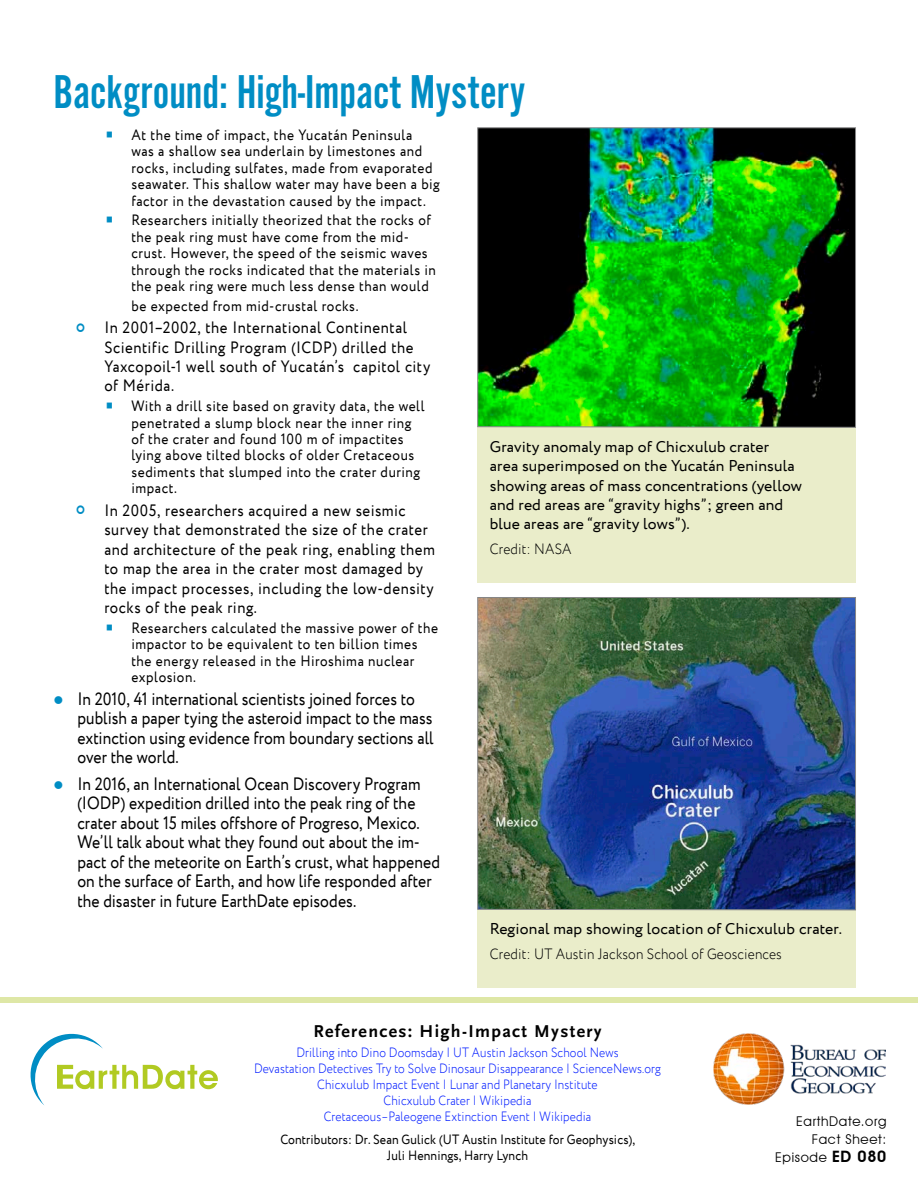
<style>
.page{position:relative;width:918px;height:1188px;background:#fff}
.page>*{position:absolute;margin:0;border:0;box-sizing:border-box;transform-origin:0 0}
.t1{font:49.35px "Alternate Got No 2 D";color:#008dc4}
.t2{font:18px/19.5px "Circe";letter-spacing:.005em;color:#000;scale:.87 1}
.t3{font:700 18px "Scala Sans";letter-spacing:.075em;color:#000}
.t4{font:16.5px/19.5px "Circe";letter-spacing:.035em;color:#000;scale:.9 1}
.t5{font:15.75px/19.5px "Circe";letter-spacing:.01em;color:#000}
.t6{font:15px/16.5px "Circe";letter-spacing:.04em;color:#000;scale:.9 1}
.t7{font:300 15px "Circe";letter-spacing:.01em;color:#000;scale:.9 1}
.t8{font:300 13.5px/16.2px "Circe";letter-spacing:.01em;color:#001bff;text-align:center;scale:.87 1}
.t9{font:13.5px/16.2px "Circe";letter-spacing:.01em;color:#000;text-align:center;scale:.9 1}
.t10{font:13.5px/18px "Avant Garde IT Cby BT";letter-spacing:.05em;color:#000;text-align:right}
.s1{color:#008dc4}
.s2{font-weight:600;font-size:15.75px}
</style>
<div class="page">
<div style="left:477px;top:428px;width:379px;height:155px;background:#eaedca"></div>
<img style="left:477px;top:127px;width:379px;height:301px">
<div style="left:477px;top:910px;width:379px;height:78px;background:#eaedca"></div>
<img style="left:477px;top:597px;width:379px;height:314px">
<img style="left:713px;top:1034px;width:173px;height:71px">
<svg style="left:30px;top:1033px;width:188px;height:72px"></svg>
<div style="left:0;top:998px;width:918px;height:5px;background:#dee7a6"></div>
<h1 class="t1" style="left:53px;top:66px;width:474px">Background: High-Impact Mystery</h1>
<p class="t6" style="left:131px;top:127px;width:344px;text-indent:-26px"><span class="s1">○</span> At the time of impact, the Yucatán Peninsula<br>was a shallow sea underlain by limestones and rocks, including sulfates, made from evaporated seawater. This shallow water may have been a big factor in the devastation caused by the impact.</p>
<p class="t6" style="left:131px;top:212px;width:340px;text-indent:-26px"><span class="s1">○</span> Researchers initially theorized that the rocks of the peak ring must have come from the mid&shy;crust. However, the speed of the seismic waves through the rocks indicated that the materials in the peak ring were much less dense than would</p>
<p class="t6" style="left:131px;top:298px;width:254px">be expected from mid-crustal rocks.</p>
<p class="t4" style="left:104px;top:318px;width:364px">In 2001–2002, the International Continental Scientific Drilling Program (ICDP) drilled the Yaxcopoil-1 well south of Yucatán’s capitol city of Mérida.</p>
<p class="t6" style="left:131px;top:398px;width:327px;text-indent:-26px"><span class="s1">○</span> With a drill site based on gravity data, the well penetrated a slump block near the inner ring of the crater and found 100 m of impactites lying above tilted blocks of older Cretaceous sediments that slumped into the crater during impact.</p>
<p class="t4" style="left:104px;top:501px;width:369px">In 2005, researchers acquired a new seismic survey that demonstrated the size of the crater and architecture of the peak ring, enabling them to map the area in the crater most damaged by the impact processes, including the low-density rocks of the peak ring.</p>
<p class="t6" style="left:131px;top:620px;width:342px;text-indent:-26px"><span class="s1">○</span> Researchers calculated the massive power of the impactor to be equivalent to ten billion times the energy released in the Hiroshima nuclear explosion.</p>
<p class="t2" style="left:77px;top:690px;width:411px;text-indent:-24px"><span class="s1">●</span> In 2010, 41 international scientists joined forces to publish a paper tying the asteroid impact to the mass extinction using evidence from boundary sections all over the world.</p>
<p class="t2" style="left:77px;top:775px;width:418px;text-indent:-24px"><span class="s1">●</span> In 2016, an International Ocean Discovery Program (IODP) expedition drilled into the peak ring of the crater about 15 miles offshore of Progreso, Mexico.<br>We’ll talk about what they found out about the im&shy;pact of the meteorite on Earth’s crust, what happened on the surface of Earth, and how life responded after the disaster in future EarthDate episodes.</p>
<p class="t5" style="left:490px;top:437px;width:314px">Gravity anomaly map of Chicxulub crater<br>area superimposed on the Yucatán Peninsula showing areas of mass concentrations (yellow and red areas are “gravity highs”; green and blue areas are “gravity lows”).</p>
<p class="t7" style="left:490px;top:539px;width:92px">Credit: NASA</p>
<p class="t5" style="left:490px;top:920px;width:354px">Regional map showing location of Chicxulub crater.</p>
<p class="t7" style="left:490px;top:944px;width:326px">Credit: UT Austin Jackson School of Geosciences</p>
<p class="t3" style="left:313px;top:1021px;width:290px">References: High-Impact Mystery</p>
<p class="t8" style="left:254px;top:1045px;width:469px">Drilling into Dino Doomsday | UT Austin Jackson School News<br>Devastation Detectives Try to Solve Dinosaur Disappearance | ScienceNews.org Chicxulub Impact Event | Lunar and Planetary Institute<br>Chicxulub Crater | Wikipedia<br>Cretaceous–Paleogene Extinction Event | Wikipedia</p>
<p class="t9" style="left:280px;top:1132px;width:396px">Contributors: Dr. Sean Gulick (UT Austin Institute for Geophysics),<br>Juli Hennings, Harry Lynch</p>
<p class="t10" style="left:775px;top:1113px;width:113px">EarthDate.org<br>Fact Sheet:<br>Episode <span class="s2">ED 080</span></p>
</div>
